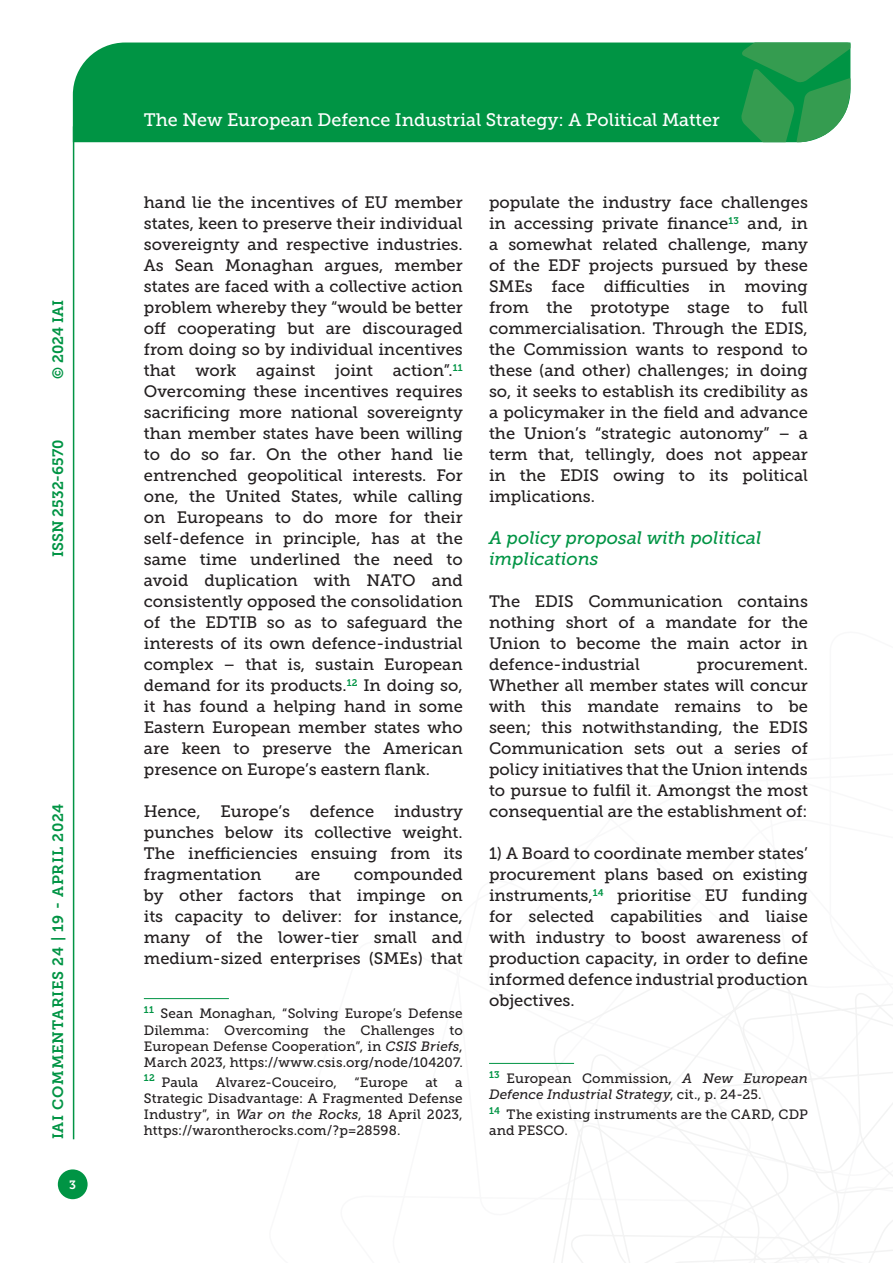
<style>
.page{position:relative;width:893px;height:1263px;background:#fff}
.page>*{position:absolute;margin:0;border:0;box-sizing:border-box;transform-origin:0 0}
.t1{font:18px "Museo Slab 500";color:#fff}
.Titolo_paragrafo_2{font:italic 18px/21px "Museo Slab 500";color:#009444}
.Testo{font:16.5px/21px "Museo Slab 500";color:#231f20;text-align:justify}
.t2{font:15px "Museo Slab 700";letter-spacing:.05em;color:#009444}
.t3{font:15px "Museo Slab 700";color:#009444}
.Nota{font:13.5px/16.2px "Museo Slab 500";letter-spacing:.01em;color:#231f20;text-align:justify}
.Nota-2{font:italic 13.5px/16.2px "Museo Slab 500";letter-spacing:.005em;color:#231f20}
.t4{font:12px "Museo Slab 700";color:#fff}
.s1{font-style:italic}
.s2{font-style:normal}
</style>
<div class="page">
<svg style="left:531px;top:960px;width:362px;height:303px"></svg>
<div style="left:73px;top:43px;width:668px;height:99px;background:#009444"></div>
<svg style="left:741px;top:43px;width:109px;height:99px;background:#319e55"></svg>
<div style="left:58px;top:1169px;width:30px;height:30px;background:#009444;border-radius:50%"></div>
<hr style="left:73px;top:126px;width:1px;height:1013px;background:#009444">
<hr style="left:144px;top:998px;width:85px;height:1px;background:#009444">
<hr style="left:489px;top:1063px;width:85px;height:1px;background:#009444">
<p class="t2" style="left:50px;top:379px;width:80px;rotate:-90deg">© 2024 IAI</p>
<p class="t3" style="left:50px;top:557px;width:119px;rotate:-90deg">ISSN 2532-6570</p>
<p class="t2" style="left:50px;top:1139px;width:337px;rotate:-90deg">IAI COMMENTARIES 24 | 19 - APRIL 2024</p>
<p class="t4" style="left:69px;top:1178px;width:8px">3</p>
<p class="t1" style="left:144px;top:110px;width:577px">The New European Defence Industrial Strategy: A Political Matter</p>
<p class="Testo" style="left:144px;top:192px;width:320px">hand lie the incentives of EU member states, keen to preserve their individual sovereignty and respective industries.<br>As Sean Monaghan argues, member states are faced with a collective action problem whereby they “would be better off cooperating but are discouraged from doing so by individual incentives that work against joint action”.<sup>11<br></sup>Overcoming these incentives requires sacrificing more national sovereignty than member states have been willing to do so far. On the other hand lie entrenched geopolitical interests. For one, the United States, while calling on Europeans to do more for their self-defence in principle, has at the same time underlined the need to avoid duplication with NATO and consistently opposed the consolidation of the EDTIB so as to safeguard the interests of its own defence-industrial complex – that is, sustain European demand for its products.<sup>12</sup> In doing so, it has found a helping hand in some Eastern European member states who are keen to preserve the American presence on Europe’s eastern flank.</p>
<p class="Testo" style="left:144px;top:801px;width:320px">Hence, Europe’s defence industry punches below its collective weight.<br>The inefficiencies ensuing from its fragmentation</p>
<p class="Testo" style="left:144px;top:864px;width:320px;text-indent:210px">compounded by other factors that impinge on its capacity to deliver: for instance, many of the lower-tier small and medium-sized enterprises (SMEs) that</p>
<p class="Nota" style="left:144px;top:1006px;width:320px"><sup>11</sup> Sean Monaghan, “Solving Europe’s Defense Dilemma: Overcoming the Challenges to European Defense Cooperation”, in <span class="s1">CSIS Briefs</span>, March 2023, https://www.csis.org/node/104207.</p>
<p class="Nota" style="left:144px;top:1074px;width:56px"><sup>12</sup> Paula</p>
<p class="Nota" style="left:216px;top:1074px;width:123px">Alvarez-Couceiro,</p>
<p class="Nota" style="left:354px;top:1074px;width:55px">“Europe</p>
<p class="Nota" style="left:426px;top:1074px;width:14px">at</p>
<p class="Testo" style="left:295px;top:864px;width:27px">are</p>
<p class="Nota" style="left:144px;top:1074px;width:320px;text-indent:311px">a Strategic Disadvantage: A Fragmented Defense Industry”, in <span class="s1">War on the Rocks</span>, 18 April 2023, https://warontherocks.com/?p=28598.</p>
<p class="Testo" style="left:489px;top:192px;width:320px">populate the industry face challenges in accessing private finance<sup>13</sup> and, in a somewhat related challenge, many of the EDF projects pursued by these SMEs face difficulties in moving from the prototype stage to full commercialisation. Through the EDIS, the Commission wants to respond to these (and other) challenges; in doing so, it seeks to establish its credibility as a policymaker in the field and advance the Union’s “strategic autonomy” – a term that, tellingly, does not appear in the EDIS owing to its political implications.</p>
<p class="Titolo_paragrafo_2" style="left:489px;top:527px;width:274px">A policy proposal with political implications</p>
<p class="Testo" style="left:489px;top:591px;width:320px">The EDIS Communication contains nothing short of a mandate for the Union to become the main actor in defence-industrial</p>
<p class="Testo" style="left:489px;top:654px;width:320px;text-indent:208px">procurement.<br>Whether all member states will concur with this mandate remains to be seen; this notwithstanding, the EDIS Communication sets out a series of policy initiatives that the Union intends to pursue to fulfil it. Amongst the most consequential are the establishment of:</p>
<p class="Testo" style="left:489px;top:843px;width:320px">1) A Board to coordinate member states’ procurement plans based on existing instruments,<sup>14</sup> prioritise EU funding for selected capabilities and liaise with industry to boost awareness of production capacity, in order to define informed defence industrial production objectives.</p>
<p class="Nota-2" style="left:489px;top:1070px;width:320px"><sup>13</sup> <span class="s2">European Commission,</span> A New European<br>Defence Industrial Strategy<span class="s2">, cit., p. 24-25.</span></p>
<p class="Nota" style="left:489px;top:1106px;width:320px"><sup>14</sup> The existing instruments are the CARD, CDP and PESCO.</p>
</div>
